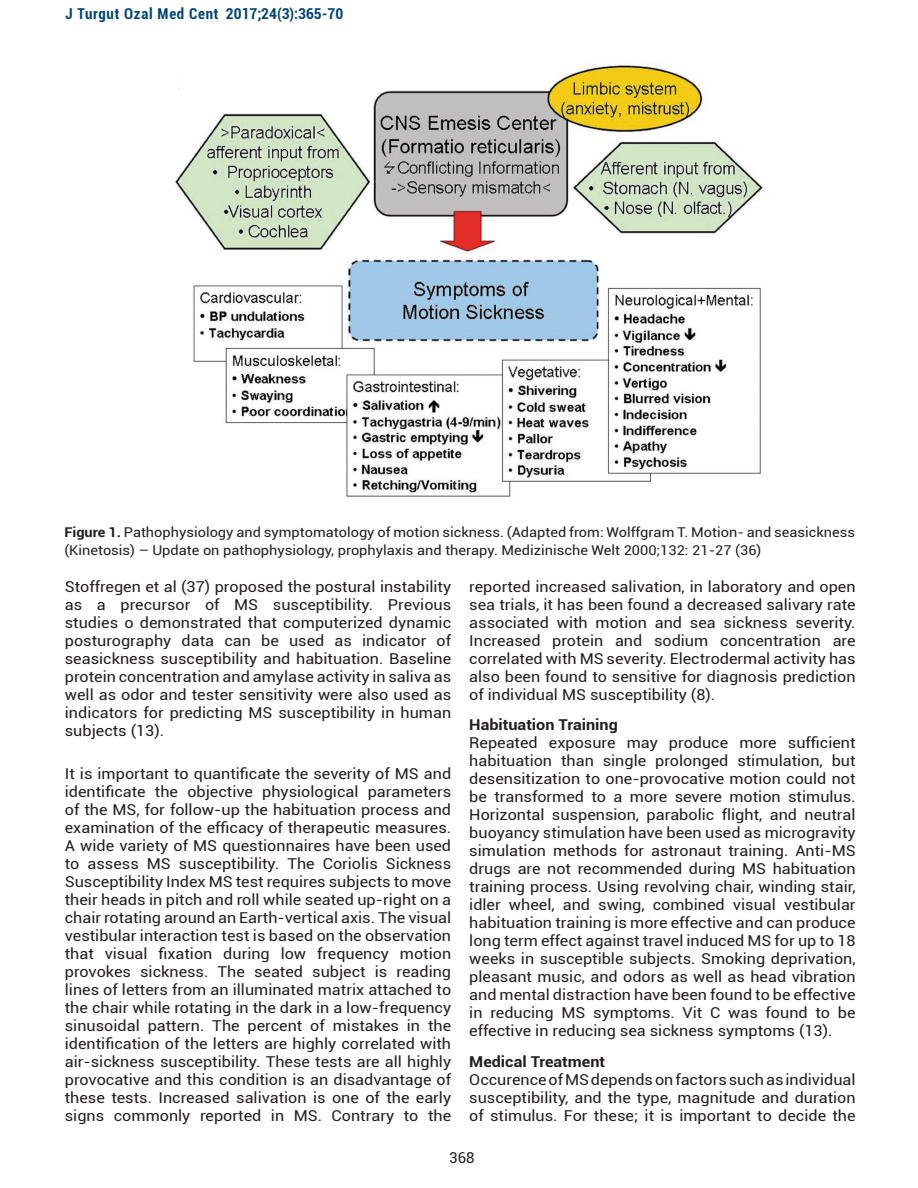
<style>
.page{position:relative;width:918px;height:1188px;background:#fff}
.page>*{position:absolute;margin:0;border:0;box-sizing:border-box;transform-origin:0 0}
.t1{font:15px/18px "Roboto";color:#231f20;text-align:justify;scale:1.08 1}
.t2{font:700 15px "Roboto";color:#231f20;scale:1.08 1}
.t3{font:700 condensed 15px "Roboto";letter-spacing:.05em;color:#004475}
.t4{font:15px "Roboto";color:#231f20}
.t5{font:13.5px/18px "Roboto";color:#231f20;scale:1.08 1}
.s1{font-weight:700}
</style>
<div class="page">
<img style="left:174px;top:64px;width:589px;height:433px">
<p class="t3" style="left:65px;top:3px;width:279px">J Turgut Ozal Med Cent 2017;24(3):365-70</p>
<p class="t5" style="left:64px;top:523px;width:734px"><span class="s1">Figure 1.</span> Pathophysiology and symptomatology of motion sickness. (Adapted from: Wolffgram T. Motion- and seasickness (Kinetosis) – Update on pathophysiology, prophylaxis and therapy. Medizinische Welt 2000;132: 21-27 (36)</p>
<p class="t1" style="left:65px;top:577px;width:359px">Stoffregen et al (37) proposed the postural instability as a precursor of MS susceptibility. Previous studies o demonstrated that computerized dynamic posturography data can be used as indicator of seasickness susceptibility and habituation. Baseline protein concentration and amylase activity in saliva as well as odor and tester sensitivity were also used as indicators for predicting MS susceptibility in human subjects (13).</p>
<p class="t1" style="left:65px;top:764px;width:359px">It is important to quantificate the severity of MS and identificate the objective physiological parameters of the MS, for follow-up the habituation process and examination of the efficacy of therapeutic measures.<br>A wide variety of MS questionnaires have been used to assess MS susceptibility. The Coriolis Sickness Susceptibility Index MS test requires subjects to move their heads in pitch and roll while seated up-right on a chair rotating around an Earth-vertical axis. The visual vestibular interaction test is based on the observation that visual fixation during low frequency motion provokes sickness. The seated subject is reading lines of letters from an illuminated matrix attached to the chair while rotating in the dark in a low-frequency sinusoidal pattern. The percent of mistakes in the identification of the letters are highly correlated with air-sickness susceptibility. These tests are all highly provocative and this condition is an disadvantage of these tests. Increased salivation is one of the early signs commonly reported in MS. Contrary to the</p>
<p class="t1" style="left:469px;top:577px;width:359px">reported increased salivation, in laboratory and open sea trials, it has been found a decreased salivary rate associated with motion and sea sickness severity.<br>Increased protein and sodium concentration are correlated with MS severity. Electrodermal activity has also been found to sensitive for diagnosis prediction of individual MS susceptibility (8).</p>
<p class="t2" style="left:469px;top:714px;width:139px">Habituation Training</p>
<p class="t1" style="left:469px;top:734px;width:359px">Repeated exposure may produce more sufficient habituation than single prolonged stimulation, but desensitization to one-provocative motion could not be transformed to a more severe motion stimulus.<br>Horizontal suspension, parabolic flight, and neutral buoyancy stimulation have been used as microgravity simulation methods for astronaut training. Anti-MS drugs are not recommended during MS habituation training process. Using revolving chair, winding stair, idler wheel, and swing, combined visual vestibular habituation training is more effective and can produce long term effect against travel induced MS for up to 18 weeks in susceptible subjects. Smoking deprivation, pleasant music, and odors as well as head vibration and mental distraction have been found to be effective in reducing MS symptoms. Vit C was found to be effective in reducing sea sickness symptoms (13).</p>
<p class="t2" style="left:469px;top:1051px;width:127px">Medical Treatment</p>
<p class="t1" style="left:469px;top:1070px;width:359px">Occurence of MS depends on factors such as individual susceptibility, and the type, magnitude and duration of stimulus. For these; it is important to decide the</p>
<p class="t4" style="left:449px;top:1147px;width:27px">368</p>
</div>
